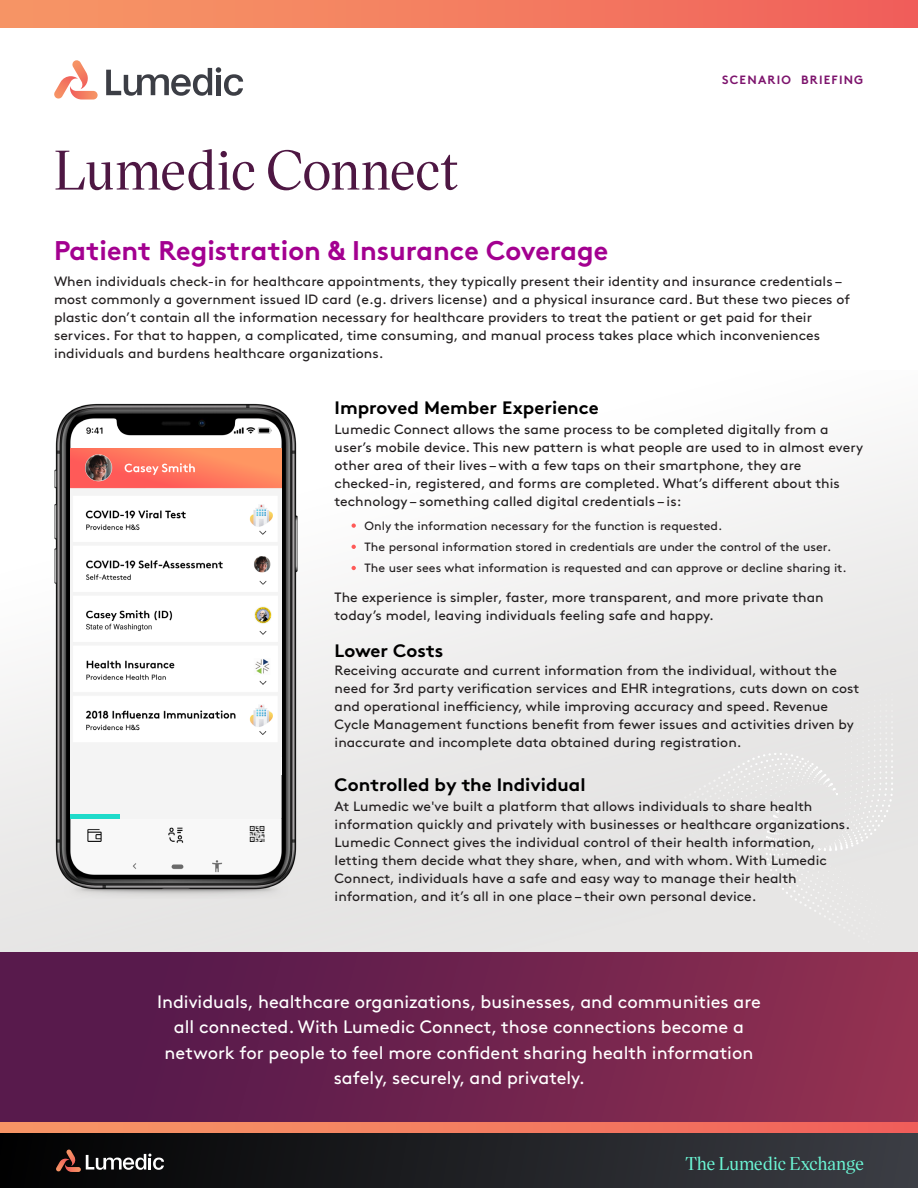
<style>
.page{position:relative;width:918px;height:1188px;background:#fff}
.page>*{position:absolute;margin:0;border:0;box-sizing:border-box;transform-origin:0 0}
.t1{font:500 54px "Victor Serif Trial";letter-spacing:-.005em;color:#4e1743}
.t2{font:700 27px "Brown Std";color:#a30090}
.t3{font:18px/25.5px "Brown Std";color:#fff;text-align:center}
.t4{font:700 18px "Brown Std";color:#000;scale:1.04 1}
.t5{font:500 18px "Victor Serif Trial";letter-spacing:-.015em;color:#6cf7d6}
.t6{font:13.5px/18px "Brown Std";color:#231f20;scale:1.04 1}
.t7{font:12px/21px "Brown Std";color:#231f20;scale:1.04 1}
.t8{font:700 12px "Brown Std";letter-spacing:.1em;color:#7d146d}
</style>
<div class="page">
<div style="left:0;top:370px;width:918px;height:582px;background:linear-gradient(to bottom,#fefefe,#e1e0df)"></div>
<div style="left:737px;top:686px;width:156px;height:203px;background:#e6e5e5"></div>
<img style="left:46px;top:395px;width:259px;height:504px">
<div style="left:0;top:953px;width:918px;height:171px;background:linear-gradient(to right,#4e164b,#913050)"></div>
<svg style="left:0;top:1123px;width:918px;height:11px;background:#e0745a"></svg>
<svg style="left:352px;top:523px;width:4px;height:5px"></svg>
<svg style="left:352px;top:545px;width:4px;height:4px"></svg>
<svg style="left:352px;top:566px;width:4px;height:4px"></svg>
<div style="left:0;top:0;width:918px;height:27px;background:linear-gradient(to right,#f79966,#f0605b)"></div>
<svg style="left:106px;top:67px;width:137px;height:29px"></svg>
<svg style="left:54px;top:60px;width:44px;height:40px"></svg>
<div style="left:0;top:1134px;width:918px;height:54px;background:linear-gradient(to right,#010101,#3c3e45)"></div>
<svg style="left:56px;top:1150px;width:108px;height:22px;background:#4c4241"></svg>
<img style="left:70px;top:449px;width:211px;height:300px">
<div style="left:70px;top:749px;width:211px;height:70px;background:#f4f4f4"></div>
<div style="left:71px;top:814px;width:49px;height:5px;background:#1fdbca"></div>
<h1 class="t1" style="left:54px;top:149px;width:406px">Lumedic Connect</h1>
<h2 class="t2" style="left:54px;top:234px;width:556px">Patient Registration &amp; Insurance Coverage</h2>
<p class="t8" style="left:722px;top:72px;width:143px">SCENARIO BRIEFING</p>
<p class="t6" style="left:54px;top:273px;width:767px">When individuals check-in for healthcare appointments, they typically present their identity and insurance credentials – most commonly a government issued ID card (e.g. drivers license) and a physical insurance card. But these two pieces of plastic don’t contain all the information necessary for healthcare providers to treat the patient or get paid for their services. For that to happen, a complicated, time consuming, and manual process takes place which inconveniences individuals and burdens healthcare organizations.</p>
<h3 class="t4" style="left:335px;top:397px;width:256px">Improved Member Experience</h3>
<p class="t6" style="left:335px;top:420px;width:510px">Lumedic Connect allows the same process to be completed digitally from a user’s mobile device. This new pattern is what people are used to in almost every other area of their lives – with a few taps on their smartphone, they are checked-in, registered, and forms are completed. What’s different about this technology – something called digital credentials – is:</p>
<p class="t7" style="left:365px;top:515px;width:465px">Only the information necessary for the function is requested.<br>The personal information stored in credentials are under the control of the user.<br>The user sees what information is requested and can approve or decline sharing it.</p>
<p class="t6" style="left:335px;top:588px;width:472px">The experience is simpler, faster, more transparent, and more private than today’s model, leaving individuals feeling safe and happy.</p>
<h3 class="t4" style="left:335px;top:640px;width:106px">Lower Costs</h3>
<p class="t6" style="left:335px;top:662px;width:506px">Receiving accurate and current information from the individual, without the need for 3rd party verification services and EHR integrations, cuts down on cost and operational inefficiency, while improving accuracy and speed. Revenue Cycle Management functions benefit from fewer issues and activities driven by inaccurate and incomplete data obtained during registration.</p>
<h3 class="t4" style="left:335px;top:774px;width:243px">Controlled by the Individual</h3>
<p class="t6" style="left:335px;top:798px;width:497px">At Lumedic we've built a platform that allows individuals to share health information quickly and privately with businesses or healthcare organizations.<br>Lumedic Connect gives the individual control of their health information, letting them decide what they share, when, and with whom. With Lumedic Connect, individuals have a safe and easy way to manage their health information, and it’s all in one place – their own personal device.</p>
<p class="t3" style="left:157px;top:989px;width:605px">Individuals, healthcare organizations, businesses, and communities are all connected. With Lumedic Connect, those connections become a network for people to feel more confident sharing health information safely, securely, and privately.</p>
<h3 class="t5" style="left:685px;top:1156px;width:180px">The Lumedic Exchange</h3>
</div>
